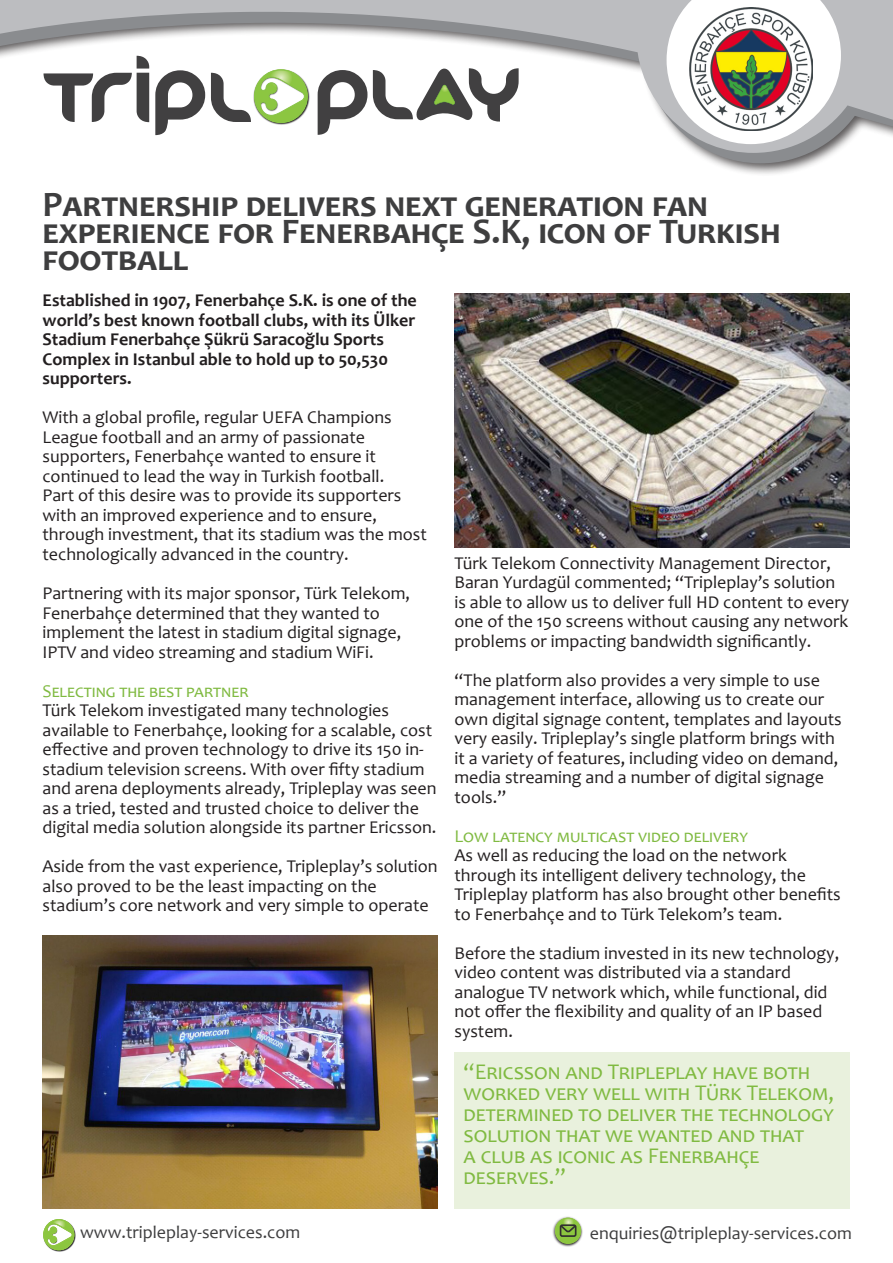
<style>
.page{position:relative;width:893px;height:1263px;background:#fff}
.page>*{position:absolute;margin:0;border:0;box-sizing:border-box;transform-origin:0 0}
._1st_MAIN_HEADLINE{font:700 36px/27px "Candara";letter-spacing:.055em;color:#3e3e3f}
.Intro_paragraph{font:22.5px/21px "Candara";letter-spacing:.01em;color:#80ba41}
.Intro_paragraph-2{font:18px/19.5px "Candara";color:#231f20}
.Intro_paragraph-3{font:700 18px/19.5px "Candara";color:#231f20}
.t1{font:18px "Candara";color:#3e3e3f}
.Intro_paragraph-4{font:18px "Candara";color:#80ba41}
.Intro_paragraph-5{font:18px "Candara";letter-spacing:.055em;color:#80ba41}
</style>
<div class="page">
<div style="left:0;top:0;width:893px;height:177px;background:#231f20;opacity:.75"></div>
<svg style="left:0;top:153px;width:893px;height:10px"></svg>
<svg style="left:0;top:0;width:893px;height:153px"></svg>
<svg style="left:667px;top:0;width:174px;height:144px"></svg>
<img style="left:689px;top:8px;width:123px;height:123px">
<img style="left:237px;top:53px;width:89px;height:88px">
<svg style="left:155px;top:70px;width:50px;height:65px"></svg>
<svg style="left:211px;top:69px;width:97px;height:54px"></svg>
<svg style="left:318px;top:70px;width:49px;height:65px"></svg>
<svg style="left:44px;top:56px;width:105px;height:66px"></svg>
<svg style="left:373px;top:67px;width:146px;height:56px"></svg>
<img style="left:52px;top:1229px;width:24px;height:23px">
<svg style="left:43px;top:1219px;width:31px;height:31px"></svg>
<img style="left:552px;top:1216px;width:31px;height:31px">
<svg style="left:555px;top:1218px;width:26px;height:26px"></svg>
<div style="left:454px;top:1052px;width:396px;height:157px;background:#e9f1dd"></div>
<img style="left:43px;top:935px;width:395px;height:274px">
<img style="left:454px;top:293px;width:396px;height:254px">
<p class="_1st_MAIN_HEADLINE" style="left:43px;top:191px;width:740px">Partnership delivers next generation fan experience for Fenerbahçe S.K, icon of Turkish football</p>
<p class="Intro_paragraph-3" style="left:43px;top:291px;width:376px">Established in 1907, Fenerbahçe S.K. is one of the world’s best known football clubs, with its Ülker Stadium Fenerbahçe Şükrü Saracoğlu Sports Complex in Istanbul able to hold up to 50,530 supporters.</p>
<p class="Intro_paragraph-2" style="left:43px;top:408px;width:386px">With a global profile, regular UEFA Champions League football and an army of passionate supporters, Fenerbahçe wanted to ensure it continued to lead the way in Turkish football.<br>Part of this desire was to provide its supporters with an improved experience and to ensure, through investment, that its stadium was the most technologically advanced in the country.</p>
<p class="Intro_paragraph-2" style="left:43px;top:583px;width:369px">Partnering with its major sponsor, Türk Telekom, Fenerbahçe determined that they wanted to implement the latest in stadium digital signage, IPTV and video streaming and stadium WiFi.</p>
<p class="Intro_paragraph-5" style="left:43px;top:679px;width:207px">Selecting the best partner</p>
<p class="Intro_paragraph-2" style="left:43px;top:700px;width:395px">Türk Telekom investigated many technologies available to Fenerbahçe, looking for a scalable, cost effective and proven technology to drive its 150 in&shy;stadium television screens. With over fifty stadium and arena deployments already, Tripleplay was seen as a tried, tested and trusted choice to deliver the digital media solution alongside its partner Ericsson.</p>
<p class="Intro_paragraph-2" style="left:43px;top:856px;width:397px">Aside from the vast experience, Tripleplay’s solution also proved to be the least impacting on the stadium’s core network and very simple to operate</p>
<p class="Intro_paragraph-2" style="left:454px;top:553px;width:396px">Türk Telekom Connectivity Management Director, Baran Yurdagül commented; “Tripleplay’s solution is able to allow us to deliver full HD content to every one of the 150 screens without causing any network problems or impacting bandwidth significantly.</p>
<p class="Intro_paragraph-2" style="left:454px;top:670px;width:389px">“The platform also provides a very simple to use management interface, allowing us to create our own digital signage content, templates and layouts very easily. Tripleplay’s single platform brings with it a variety of features, including video on demand, media streaming and a number of digital signage tools.”</p>
<p class="Intro_paragraph-4" style="left:454px;top:825px;width:295px">Low latency multicast video delivery</p>
<p class="Intro_paragraph-2" style="left:454px;top:845px;width:388px">As well as reducing the load on the network through its intelligent delivery technology, the Tripleplay platform has also brought other benefits to Fenerbahçe and to Türk Telekom’s team.</p>
<p class="Intro_paragraph-2" style="left:454px;top:943px;width:386px">Before the stadium invested in its new technology, video content was distributed via a standard analogue TV network which, while functional, did not offer the flexibility and quality of an IP based system.</p>
<p class="Intro_paragraph" style="left:463px;top:1061px;width:372px">“Ericsson and Tripleplay have both worked very well with Türk Telekom, determined to deliver the technology solution that we wanted and that<br>a club as iconic as Fenerbahçe deserves.”</p>
<p class="t1" style="left:80px;top:1221px;width:221px">www.tripleplay-services.com</p>
<p class="t1" style="left:590px;top:1222px;width:263px">enquiries@tripleplay-services.com</p>
</div>
